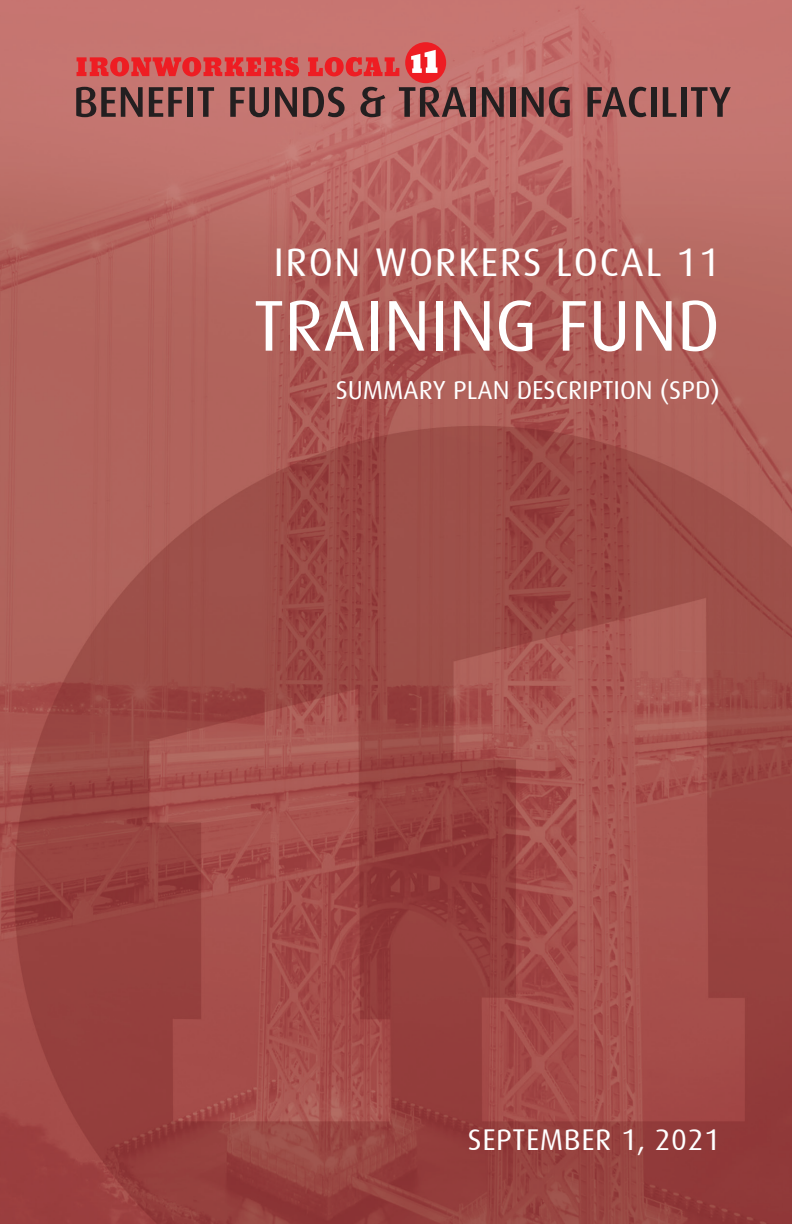
<style>
.page{position:relative;width:792px;height:1224px;background:#fff}
.page>*{position:absolute;margin:0;border:0;box-sizing:border-box;transform-origin:0 0}
.t1{font:72px "Dax";color:#fff}
.t2{font:40px "Dax";letter-spacing:.04em;color:#fff}
.t3{font:30px "Dax";letter-spacing:.02em;color:#fff}
.t4{font:26px "Dax";color:#fff}
</style>
<div class="page">
<img style="left:0;top:0;width:792px;height:1224px">
<svg style="left:76px;top:87px;width:67px;height:30px;background:#744a48"></svg>
<svg style="left:149px;top:87px;width:34px;height:30px"></svg>
<div style="left:187px;top:87px;width:6px;height:30px;background:#231f20"></div>
<svg style="left:198px;top:87px;width:16px;height:30px"></svg>
<svg style="left:230px;top:87px;width:39px;height:30px"></svg>
<svg style="left:275px;top:87px;width:22px;height:30px"></svg>
<svg style="left:303px;top:87px;width:42px;height:30px"></svg>
<svg style="left:360px;top:87px;width:25px;height:30px"></svg>
<svg style="left:399px;top:87px;width:67px;height:30px;background:#804f4e"></svg>
<div style="left:470px;top:87px;width:6px;height:30px;background:#231f20"></div>
<svg style="left:482px;top:87px;width:22px;height:30px"></svg>
<div style="left:510px;top:87px;width:6px;height:30px;background:#231f20"></div>
<svg style="left:522px;top:87px;width:48px;height:30px"></svg>
<svg style="left:587px;top:87px;width:59px;height:30px;background:#7f4e4c"></svg>
<div style="left:651px;top:87px;width:5px;height:30px;background:#231f20"></div>
<svg style="left:663px;top:87px;width:13px;height:30px"></svg>
<div style="left:681px;top:87px;width:5px;height:30px;background:#231f20"></div>
<svg style="left:691px;top:87px;width:40px;height:30px"></svg>
<div style="left:405px;top:42px;width:41px;height:41px;background:#ee1d23;border-radius:50%"></div>
<svg style="left:411px;top:50px;width:26px;height:23px"></svg>
<svg style="left:77px;top:57px;width:222px;height:19px;background:#e03b3d"></svg>
<svg style="left:308px;top:57px;width:91px;height:19px;background:#de3f41"></svg>
<h2 class="t2" style="left:274px;top:240px;width:448px">IRON WORKERS LOCAL 11</h2>
<h1 class="t1" style="left:254px;top:286px;width:468px">TRAINING FUND</h1>
<p class="t4" style="left:336px;top:376px;width:386px">SUMMARY PLAN DESCRIPTION (SPD)</p>
<p class="t3" style="left:468px;top:1123px;width:254px">SEPTEMBER 1, 2021</p>
</div>
